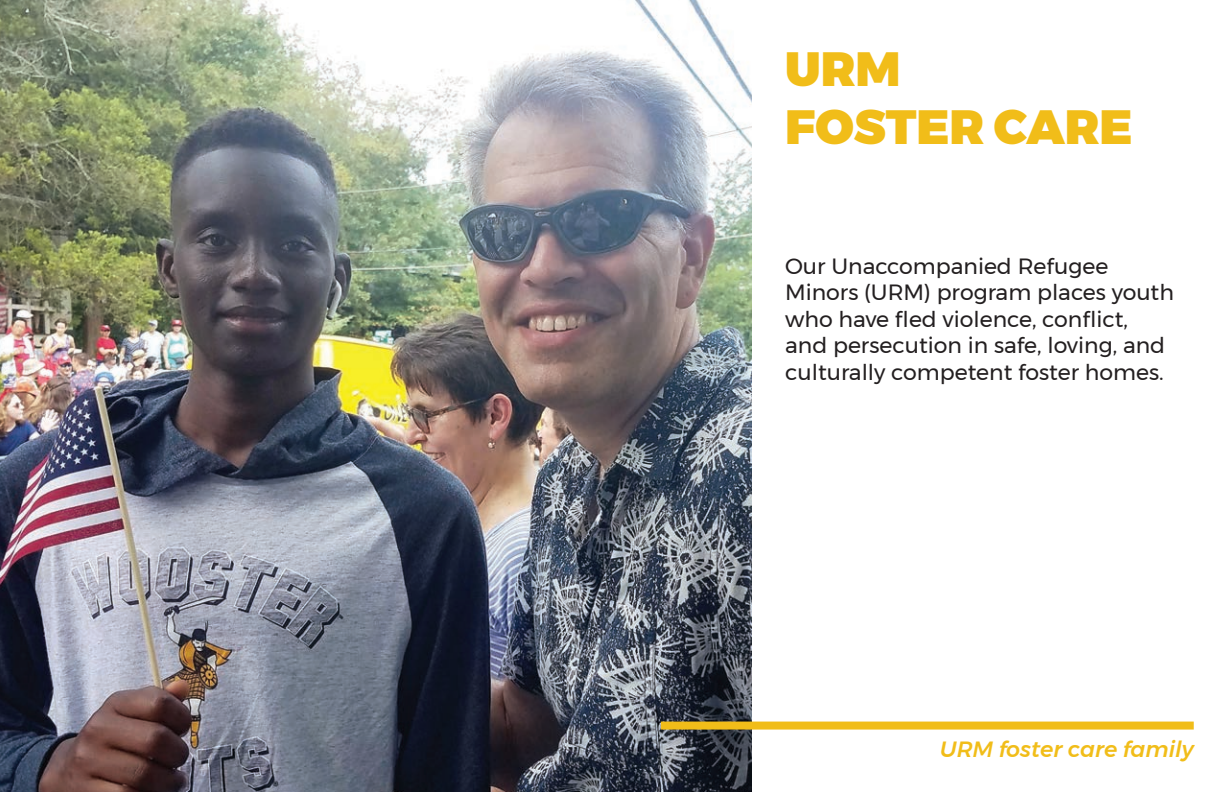
<style>
.page{position:relative;width:1224px;height:792px;background:#fff}
.page>*{position:absolute;margin:0;border:0;box-sizing:border-box;transform-origin:0 0}
.t1{font:900 48px/57.6px "Montserrat";color:#f1bd19}
.t2{font:22px/26.4px "Montserrat";color:#231f20}
.t3{font:italic 500 22px "Montserrat";color:#f1bd19}
</style>
<div class="page">
<img style="left:0;top:0;width:752px;height:792px">
<div style="left:661px;top:722px;width:533px;height:8px;background:#f1bd19"></div>
<h1 class="t1" style="left:785px;top:41px;width:349px">URM<br>FOSTER CARE</h1>
<p class="t2" style="left:785px;top:253px;width:390px">Our Unaccompanied Refugee Minors (URM) program places youth who have fled violence, conflict, and persecution in safe, loving, and culturally competent foster homes.</p>
<p class="t3" style="left:940px;top:732px;width:255px">URM foster care family</p>
</div>
